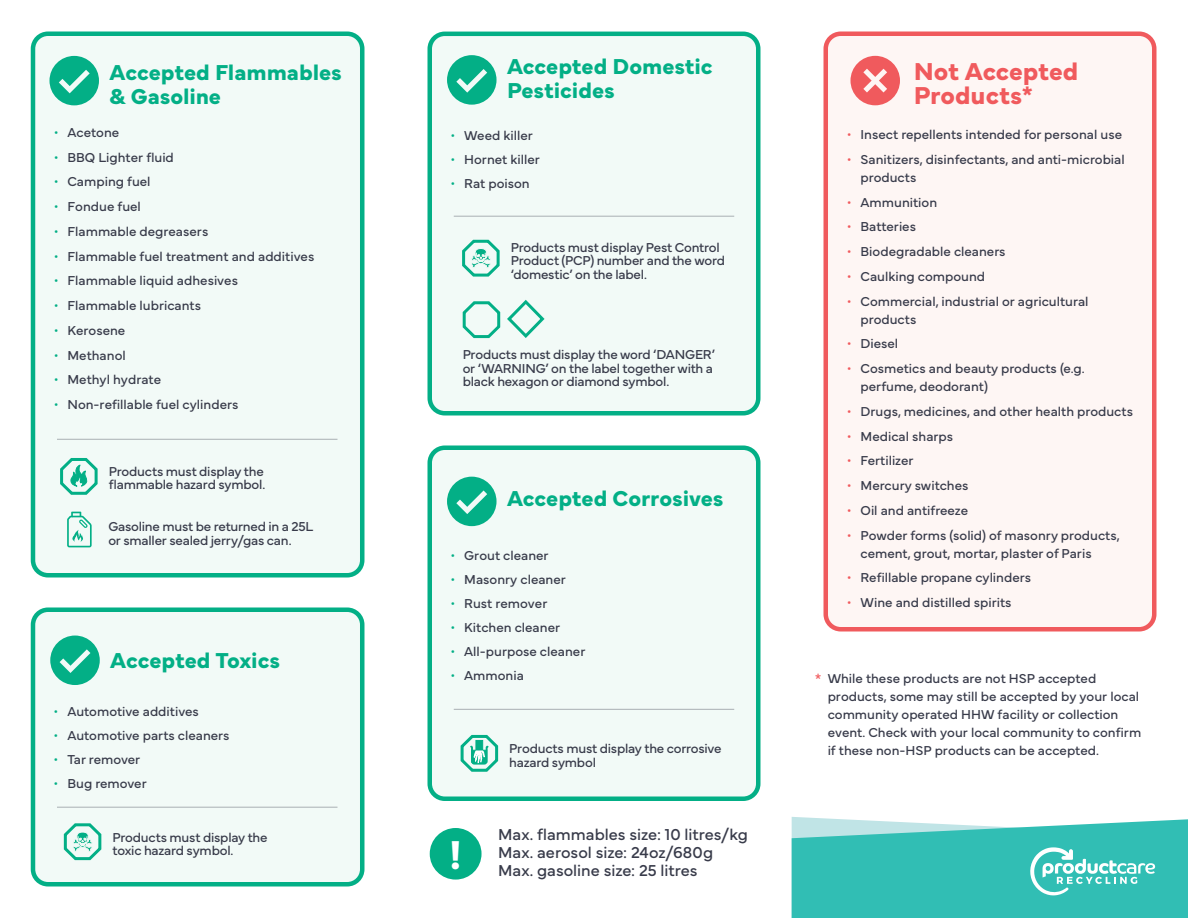
<style>
.page{position:relative;width:1188px;height:918px;background:#fff}
.page>*{position:absolute;margin:0;border:0;box-sizing:border-box;transform-origin:0 0}
.t1{font:700 42px "Mundial";color:#fff}
.t2{font:700 25.5px "Mundial";color:#f05a5d}
.t3{font:700 22.5px/24px "Mundial";letter-spacing:-.005em;color:#03af86}
.Body_Callouts{font:16.5px/18px "Mundial";color:#383b4a}
.Body_Callouts-2{font:15px "Mundial";color:#f05a5d}
.Body_Callouts-3{font:13.5px/13.5px "Mundial";color:#383b4a}
.s1{color:#03af86}
.s2{color:#f05a5d}
</style>
<div class="page">
<div style="left:430px;top:448px;width:328px;height:351px;background:#f2faf7;border-radius:15px"></div>
<div style="left:428px;top:446px;width:332px;height:355px;border:4px solid #03af86;border-radius:15px"></div>
<div style="left:33px;top:34px;width:329px;height:541px;background:#f2faf7;border-radius:15px"></div>
<div style="left:31px;top:32px;width:333px;height:546px;border:4px solid #03af86;border-radius:15px"></div>
<div style="left:430px;top:34px;width:328px;height:379px;background:#f2faf7;border-radius:15px"></div>
<div style="left:428px;top:32px;width:332px;height:383px;border:4px solid #03af86;border-radius:15px"></div>
<hr style="left:57px;top:439px;width:281px;height:1px;background:#383b4a">
<hr style="left:454px;top:216px;width:280px;height:1px;background:#383b4a">
<hr style="left:454px;top:709px;width:280px;height:1px;background:#383b4a">
<svg style="left:49px;top:56px;width:50px;height:49px"></svg>
<svg style="left:447px;top:55px;width:50px;height:50px"></svg>
<svg style="left:67px;top:512px;width:25px;height:35px"></svg>
<svg style="left:792px;top:817px;width:396px;height:101px;background:#4cc6be"></svg>
<div style="left:33px;top:610px;width:329px;height:274px;background:#f2faf7;border-radius:15px"></div>
<div style="left:31px;top:608px;width:333px;height:278px;border:4px solid #03af86;border-radius:15px"></div>
<svg style="left:447px;top:477px;width:50px;height:49px"></svg>
<svg style="left:50px;top:636px;width:50px;height:49px"></svg>
<div style="left:826px;top:34px;width:328px;height:595px;background:#fef6f4;border-radius:15px"></div>
<div style="left:824px;top:32px;width:333px;height:600px;border:4px solid #f05a5d;border-radius:15px"></div>
<svg style="left:851px;top:56px;width:49px;height:49px"></svg>
<div style="left:430px;top:828px;width:52px;height:52px;background:#03af86;border-radius:50%"></div>
<svg style="left:60px;top:458px;width:38px;height:37px"></svg>
<svg style="left:462px;top:239px;width:38px;height:38px"></svg>
<svg style="left:460px;top:734px;width:39px;height:38px"></svg>
<svg style="left:63px;top:823px;width:39px;height:38px"></svg>
<svg style="left:462px;top:299px;width:83px;height:40px"></svg>
<hr style="left:57px;top:807px;width:281px;height:1px;background:#383b4a">
<h2 class="t3" style="left:110px;top:58px;width:234px">Accepted Flammables &amp; Gasoline</h2>
<p class="Body_Callouts-3" style="left:54px;top:124px;width:67px"><span class="s1">•</span> Acetone</p>
<p class="Body_Callouts-3" style="left:54px;top:149px;width:121px"><span class="s1">•</span> BBQ Lighter fluid</p>
<p class="Body_Callouts-3" style="left:54px;top:174px;width:98px"><span class="s1">•</span> Camping fuel</p>
<p class="Body_Callouts-3" style="left:54px;top:199px;width:88px"><span class="s1">•</span> Fondue fuel</p>
<p class="Body_Callouts-3" style="left:54px;top:223px;width:156px"><span class="s1">•</span> Flammable degreasers</p>
<p class="Body_Callouts-3" style="left:54px;top:248px;width:262px"><span class="s1">•</span> Flammable fuel treatment and additives</p>
<p class="Body_Callouts-3" style="left:54px;top:273px;width:186px"><span class="s1">•</span> Flammable liquid adhesives</p>
<p class="Body_Callouts-3" style="left:54px;top:298px;width:149px"><span class="s1">•</span> Flammable lubricants</p>
<p class="Body_Callouts-3" style="left:54px;top:322px;width:73px"><span class="s1">•</span> Kerosene</p>
<p class="Body_Callouts-3" style="left:54px;top:347px;width:73px"><span class="s1">•</span> Methanol</p>
<p class="Body_Callouts-3" style="left:54px;top:372px;width:109px"><span class="s1">•</span> Methyl hydrate</p>
<p class="Body_Callouts-3" style="left:54px;top:397px;width:186px"><span class="s1">•</span> Non-refillable fuel cylinders</p>
<p class="Body_Callouts-3" style="left:109px;top:463px;width:158px">Products must display the flammable hazard symbol.</p>
<p class="Body_Callouts-3" style="left:108px;top:519px;width:207px">Gasoline must be returned in a 25L or smaller sealed jerry/gas can.</p>
<h2 class="t3" style="left:110px;top:646px;width:172px">Accepted Toxics</h2>
<p class="Body_Callouts-3" style="left:54px;top:703px;width:146px"><span class="s1">•</span> Automotive additives</p>
<p class="Body_Callouts-3" style="left:54px;top:727px;width:177px"><span class="s1">•</span> Automotive parts cleaners</p>
<p class="Body_Callouts-3" style="left:54px;top:751px;width:88px"><span class="s1">•</span> Tar remover</p>
<p class="Body_Callouts-3" style="left:54px;top:775px;width:94px"><span class="s1">•</span> Bug remover</p>
<p class="Body_Callouts-3" style="left:113px;top:829px;width:157px">Products must display the toxic hazard symbol.</p>
<h2 class="t3" style="left:507px;top:52px;width:207px">Accepted Domestic<br>Pesticides</h2>
<p class="Body_Callouts-3" style="left:451px;top:127px;width:84px"><span class="s1">•</span> Weed killer</p>
<p class="Body_Callouts-3" style="left:451px;top:151px;width:91px"><span class="s1">•</span> Hornet killer</p>
<p class="Body_Callouts-3" style="left:451px;top:175px;width:80px"><span class="s1">•</span> Rat poison</p>
<p class="Body_Callouts-3" style="left:511px;top:239px;width:216px">Products must display Pest Control<br>Product (PCP) number and the word ‘domestic’ on the label.</p>
<p class="Body_Callouts-3" style="left:463px;top:347px;width:254px">Products must display the word ‘DANGER’ or ‘WARNING’ on the label together with a black hexagon or diamond symbol.</p>
<h2 class="t3" style="left:507px;top:484px;width:218px">Accepted Corrosives</h2>
<p class="Body_Callouts-3" style="left:451px;top:547px;width:99px"><span class="s1">•</span> Grout cleaner</p>
<p class="Body_Callouts-3" style="left:451px;top:571px;width:117px"><span class="s1">•</span> Masonry cleaner</p>
<p class="Body_Callouts-3" style="left:451px;top:595px;width:98px"><span class="s1">•</span> Rust remover</p>
<p class="Body_Callouts-3" style="left:451px;top:619px;width:111px"><span class="s1">•</span> Kitchen cleaner</p>
<p class="Body_Callouts-3" style="left:451px;top:643px;width:136px"><span class="s1">•</span> All-purpose cleaner</p>
<p class="Body_Callouts-3" style="left:451px;top:667px;width:75px"><span class="s1">•</span> Ammonia</p>
<p class="t1" style="left:449px;top:821px;width:14px">!</p>
<p class="Body_Callouts-3" style="left:509px;top:741px;width:214px">Products must display the corrosive hazard symbol</p>
<p class="Body_Callouts" style="left:498px;top:824px;width:251px">Max. flammables size: 10 litres/kg<br>Max. aerosol size: 24oz/680g</p>
<p class="Body_Callouts" style="left:498px;top:860px;width:201px">Max. gasoline size: 25 litres</p>
<h2 class="t2" style="left:914px;top:51px;width:166px">Not Accepted</h2>
<h2 class="t2" style="left:914px;top:75px;width:121px">Products*</h2>
<p class="Body_Callouts-3" style="left:847px;top:126px;width:277px"><span class="s2">•</span> Insect repellents intended for personal use</p>
<p class="Body_Callouts-3" style="left:861px;top:149px;width:266px;line-height:18px;text-indent:-14px"><span class="s2">•</span> Sanitizers, disinfectants, and anti-microbial products</p>
<p class="Body_Callouts-3" style="left:847px;top:194px;width:92px"><span class="s2">•</span> Ammunition</p>
<p class="Body_Callouts-3" style="left:847px;top:219px;width:70px"><span class="s2">•</span> Batteries</p>
<p class="Body_Callouts-3" style="left:847px;top:243px;width:160px"><span class="s2">•</span> Biodegradable cleaners</p>
<p class="Body_Callouts-3" style="left:847px;top:268px;width:140px"><span class="s2">•</span> Caulking compound</p>
<p class="Body_Callouts-3" style="left:861px;top:291px;width:229px;line-height:18px;text-indent:-14px"><span class="s2">•</span> Commercial, industrial or agricultural products</p>
<p class="Body_Callouts-3" style="left:847px;top:336px;width:53px"><span class="s2">•</span> Diesel</p>
<p class="Body_Callouts-3" style="left:861px;top:358px;width:226px;line-height:18px;text-indent:-14px"><span class="s2">•</span> Cosmetics and beauty products (e.g. perfume, deodorant)</p>
<p class="Body_Callouts-3" style="left:847px;top:403px;width:287px"><span class="s2">•</span> Drugs, medicines, and other health products</p>
<p class="Body_Callouts-3" style="left:847px;top:428px;width:108px"><span class="s2">•</span> Medical sharps</p>
<p class="Body_Callouts-3" style="left:847px;top:453px;width:68px"><span class="s2">•</span> Fertilizer</p>
<p class="Body_Callouts-3" style="left:847px;top:477px;width:123px"><span class="s2">•</span> Mercury switches</p>
<p class="Body_Callouts-3" style="left:847px;top:502px;width:123px"><span class="s2">•</span> Oil and antifreeze</p>
<p class="Body_Callouts-3" style="left:861px;top:525px;width:261px;line-height:18px;text-indent:-14px"><span class="s2">•</span> Powder forms (solid) of masonry products, cement, grout, mortar, plaster of Paris</p>
<p class="Body_Callouts-3" style="left:847px;top:570px;width:186px"><span class="s2">•</span> Refillable propane cylinders</p>
<p class="Body_Callouts-3" style="left:847px;top:594px;width:166px"><span class="s2">•</span> Wine and distilled spirits</p>
<p class="Body_Callouts-2" style="left:815px;top:667px;width:8px">*</p>
<p class="Body_Callouts-3" style="left:828px;top:671px;width:270px">While these products are not HSP accepted</p>
<p class="Body_Callouts-3" style="left:828px;top:686px;width:315px;line-height:18px">products, some may still be accepted by your local community operated HHW facility or collection event. Check with your local community to confirm if these non-HSP products can be accepted.</p>
</div>
